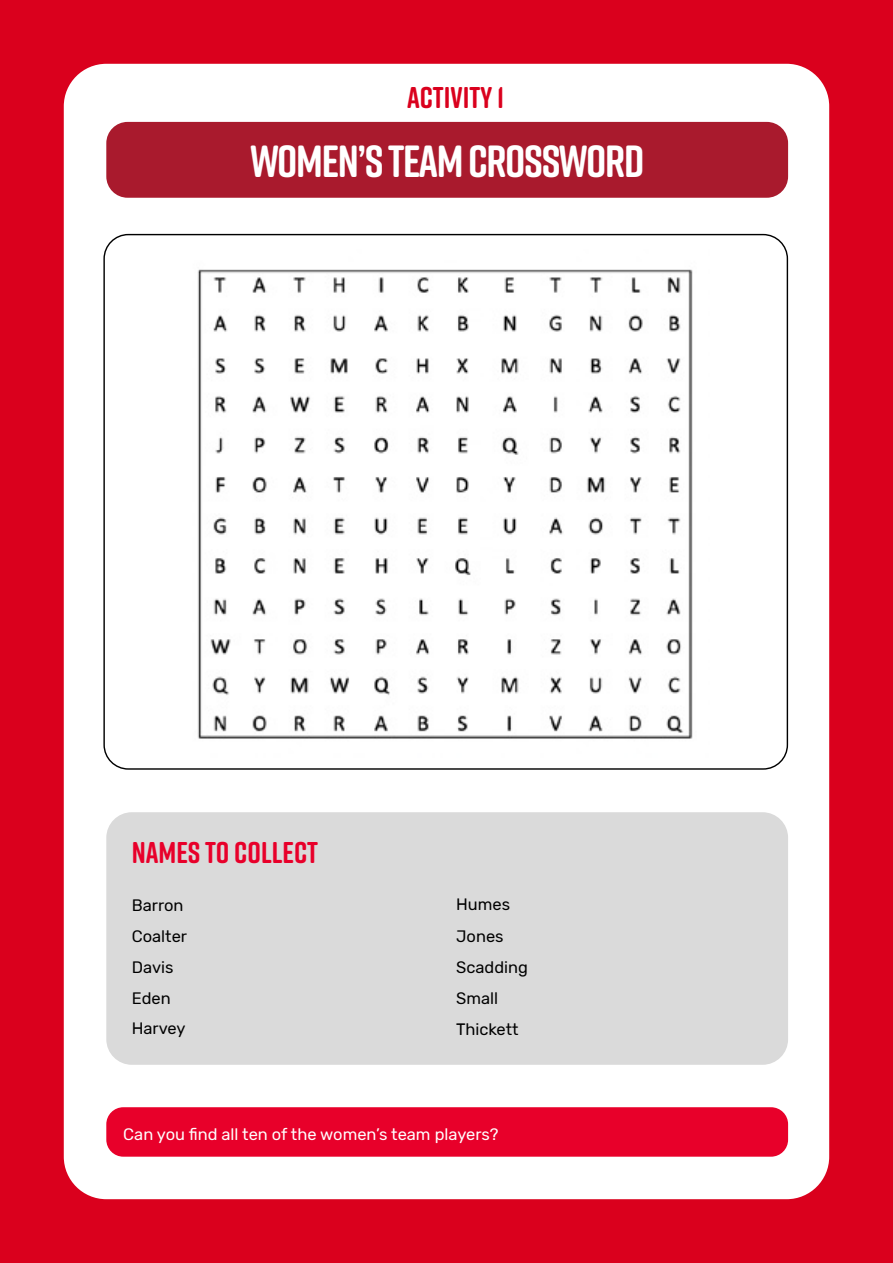
<style>
.page{position:relative;width:893px;height:1263px;background:#da001d}
.page>*{position:absolute;margin:0;border:0;box-sizing:border-box;transform-origin:0 0}
.t1{font:700 45px "Rift Soft";letter-spacing:-.03em;color:#fff}
.t2{font:700 30px "Rift Soft";color:#e8002a}
.t3{font:700 30px "Rift Soft";color:#da001d}
.t4{font:16.5px/30.8px "Rubik";color:#000}
.t5{font:16.5px "Rubik";color:#fff}
</style>
<div class="page">
<div style="left:64px;top:64px;width:765px;height:1135px;background:#fff;border-radius:43px"></div>
<div style="left:106px;top:122px;width:682px;height:76px;background:#a91a2d;border-radius:21px"></div>
<div style="left:106px;top:812px;width:682px;height:253px;background:#dadada;border-radius:26px"></div>
<div style="left:106px;top:1107px;width:682px;height:50px;background:#e8002a;border-radius:17px"></div>
<img style="left:197px;top:269px;width:496px;height:470px">
<h2 class="t3" style="left:407px;top:76px;width:99px">ACTIVITY 1</h2>
<h1 class="t1" style="left:250px;top:129px;width:396px">WOMEN’S TEAM CROSSWORD</h1>
<h2 class="t2" style="left:132px;top:831px;width:188px">NAMES TO COLLECT</h2>
<p class="t4" style="left:132px;top:891px;width:57px">Barron<br>Coalter<br>Davis<br>Eden<br>Harvey</p>
<p class="t4" style="left:456px;top:889px;width:55px;line-height:32.2px">Humes<br>Jones</p>
<p class="t4" style="left:456px;top:952px;width:73px">Scadding<br>Small<br>Thickett</p>
<p class="t5" style="left:123px;top:1124px;width:377px">Can you find all ten of the women’s team players?</p>
</div>
